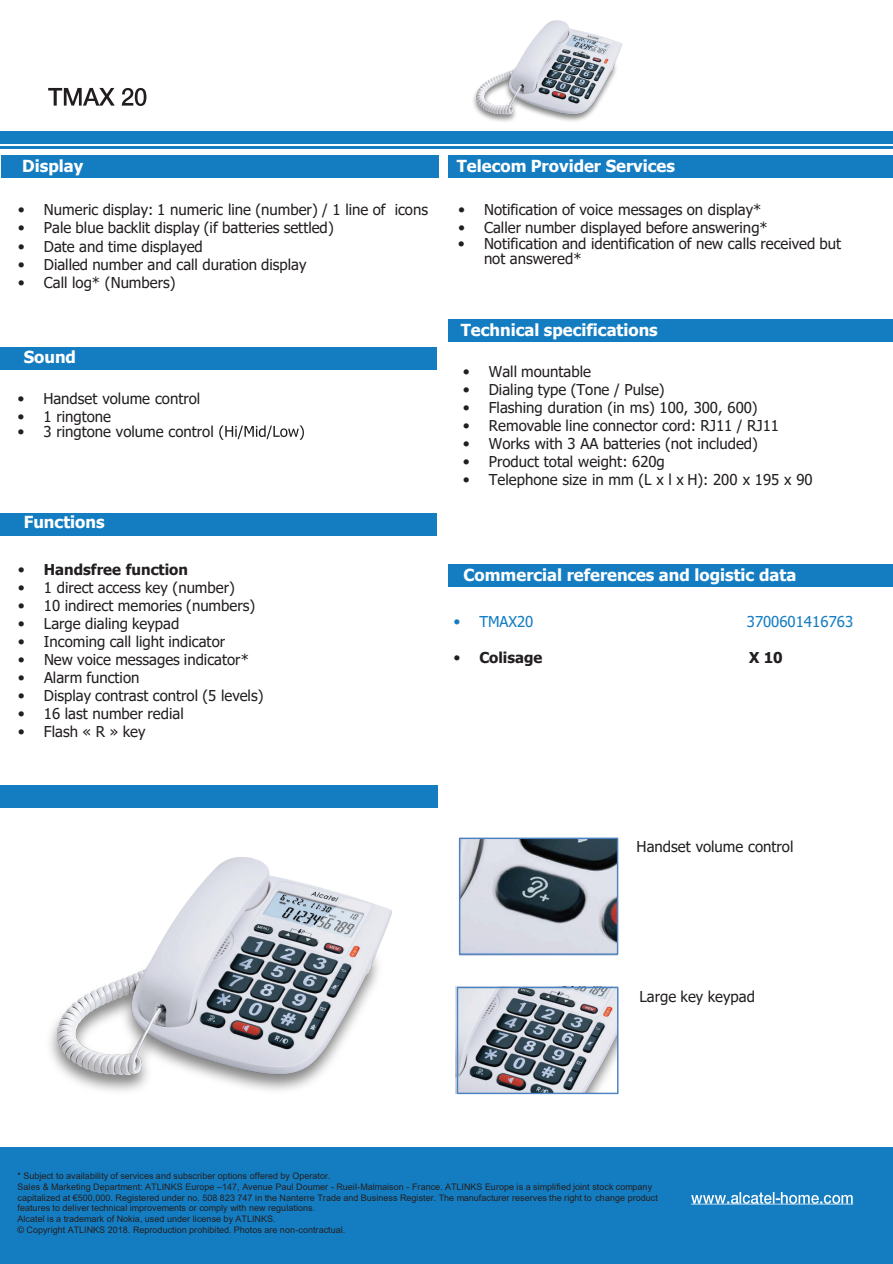
<style>
.page{position:relative;width:893px;height:1264px;background:#fff}
.page>*{position:absolute;margin:0;border:0;box-sizing:border-box;transform-origin:0 0}
.t1{font:700 16.5px "Tahoma";color:#fff}
.t2{font:15px/15px "Tahoma";color:#231f20}
.t3{font:700 15px "Tahoma";color:#231f20}
.t4{font:15px "Tahoma";color:#147dc2}
.t5{font:9px/10.8px "Arial";color:#231f20}
.s1{font-family:"Palatino Linotype"}
.s2{font-family:"Palatino Linotype";font-weight:400}
</style>
<div class="page">
<div style="left:0;top:1147px;width:892px;height:116px;background:#147dc2"></div>
<div style="left:1px;top:132px;width:891px;height:17px;background:#147dc2"></div>
<div style="left:1px;top:155px;width:437px;height:22px;background:#147dc2"></div>
<div style="left:0;top:347px;width:436px;height:23px;background:#147dc2"></div>
<div style="left:448px;top:155px;width:444px;height:22px;background:#147dc2"></div>
<div style="left:448px;top:320px;width:444px;height:22px;background:#147dc2"></div>
<div style="left:448px;top:564px;width:444px;height:23px;background:#147dc2"></div>
<div style="left:0;top:513px;width:436px;height:22px;background:#147dc2"></div>
<div style="left:0;top:785px;width:437px;height:22px;background:#147dc2"></div>
<img style="left:691px;top:1192px;width:84px;height:13px">
<img style="left:775px;top:1198px;width:5px;height:7px">
<img style="left:780px;top:1192px;width:74px;height:13px">
<img style="left:48px;top:87px;width:99px;height:19px">
<hr style="left:1px;top:144px;width:891px;height:2px;background:#fff">
<svg style="left:219px;top:425px;width:85px;height:15px"></svg>
<img style="left:461px;top:839px;width:155px;height:113px">
<div style="left:459px;top:837px;width:159px;height:117px;border:1px solid #4a81bf"></div>
<img style="left:458px;top:988px;width:158px;height:103px">
<div style="left:456px;top:986px;width:162px;height:107px;border:1px solid #4a81bf"></div>
<img style="left:473px;top:20px;width:150px;height:102px">
<img style="left:50px;top:857px;width:342px;height:234px">
<p class="t1" style="left:22px;top:154px;width:62px">Display</p>
<p class="t2" style="left:17px;top:203px;width:412px"><span class="s1">•</span> Numeric display: 1 numeric line (number) / 1 line of icons</p>
<p class="t2" style="left:17px;top:221px;width:318px"><span class="s1">•</span> Pale blue backlit display (if batteries settled)</p>
<p class="t2" style="left:17px;top:239px;width:187px"><span class="s1">•</span> Date and time displayed</p>
<p class="t2" style="left:17px;top:257px;width:291px"><span class="s1">•</span> Dialled number and call duration display</p>
<p class="t2" style="left:17px;top:275px;width:160px"><span class="s1">•</span> Call log* (Numbers)</p>
<p class="t1" style="left:24px;top:345px;width:54px">Sound</p>
<p class="t2" style="left:16px;top:391px;width:185px"><span class="s1">•</span> Handset volume control</p>
<p class="t2" style="left:16px;top:409px;width:96px"><span class="s1">•</span> 1 ringtone</p>
<p class="t2" style="left:16px;top:424px;width:199px"><span class="s1">•</span> 3 ringtone volume control</p>
<p class="t1" style="left:24px;top:510px;width:82px">Functions</p>
<p class="t3" style="left:17px;top:559px;width:172px"><span class="s2">•</span> Handsfree function</p>
<p class="t2" style="left:17px;top:580px;width:219px"><span class="s1">•</span> 1 direct access key (number)</p>
<p class="t2" style="left:17px;top:598px;width:240px"><span class="s1">•</span> 10 indirect memories (numbers)</p>
<p class="t2" style="left:17px;top:616px;width:164px"><span class="s1">•</span> Large dialing keypad</p>
<p class="t2" style="left:17px;top:634px;width:210px"><span class="s1">•</span> Incoming call light indicator</p>
<p class="t2" style="left:17px;top:652px;width:233px"><span class="s1">•</span> New voice messages indicator*</p>
<p class="t2" style="left:17px;top:670px;width:124px"><span class="s1">•</span> Alarm function</p>
<p class="t2" style="left:17px;top:688px;width:248px"><span class="s1">•</span> Display contrast control (5 levels)</p>
<p class="t2" style="left:17px;top:706px;width:168px"><span class="s1">•</span> 16 last number redial</p>
<p class="t2" style="left:17px;top:724px;width:130px"><span class="s1">•</span> Flash « R » key</p>
<p class="t1" style="left:457px;top:154px;width:220px">Telecom Provider Services</p>
<p class="t2" style="left:457px;top:202px;width:306px"><span class="s1">•</span> Notification of voice messages on display*</p>
<p class="t2" style="left:457px;top:220px;width:312px"><span class="s1">•</span> Caller number displayed before answering*</p>
<p class="t2" style="left:484px;top:237px;width:358px;text-indent:-27px"><span class="s1">•</span> Notification and identification of new calls received but not answered*</p>
<p class="t1" style="left:461px;top:318px;width:198px">Technical specifications</p>
<p class="t2" style="left:462px;top:364px;width:131px"><span class="s1">•</span> Wall mountable</p>
<p class="t2" style="left:462px;top:382px;width:204px"><span class="s1">•</span> Dialing type (Tone / Pulse)</p>
<p class="t2" style="left:462px;top:400px;width:297px"><span class="s1">•</span> Flashing duration (in ms) 100, 300, 600)</p>
<p class="t2" style="left:462px;top:418px;width:319px"><span class="s1">•</span> Removable line connector cord: RJ11 / RJ11</p>
<p class="t2" style="left:462px;top:436px;width:297px"><span class="s1">•</span> Works with 3 AA batteries (not included)</p>
<p class="t2" style="left:462px;top:454px;width:204px"><span class="s1">•</span> Product total weight: 620g</p>
<p class="t2" style="left:462px;top:472px;width:352px"><span class="s1">•</span> Telephone size in mm (L x l x H): 200 x 195 x 90</p>
<p class="t1" style="left:463px;top:563px;width:334px">Commercial references and logistic data</p>
<p class="t4" style="left:452px;top:611px;width:83px"><span class="s1">•</span> TMAX20</p>
<p class="t4" style="left:746px;top:611px;width:108px">3700601416763</p>
<p class="t3" style="left:452px;top:647px;width:92px"><span class="s2">•</span> Colisage</p>
<p class="t3" style="left:749px;top:647px;width:35px">X 10</p>
<p class="t2" style="left:636px;top:839px;width:158px">Handset volume control</p>
<p class="t2" style="left:639px;top:989px;width:117px">Large key keypad</p>
<p class="t5" style="left:18px;top:1169px;width:642px">* Subject to availability of services and subscriber options offered by Operator.<br>Sales &amp; Marketing Department: ATLINKS Europe –147, Avenue Paul Doumer - Rueil-Malmaison - France. ATLINKS Europe is a simplified joint stock company capitalized at €500,000. Registered under no. 508 823 747 in the Nanterre Trade and Business Register. The manufacturer reserves the right to change product features to deliver technical improvements or comply with new regulations.<br>Alcatel is a trademark of Nokia, used under license by ATLINKS.<br>© Copyright ATLINKS 2018. Reproduction prohibited. Photos are non-contractual.</p>
</div>
